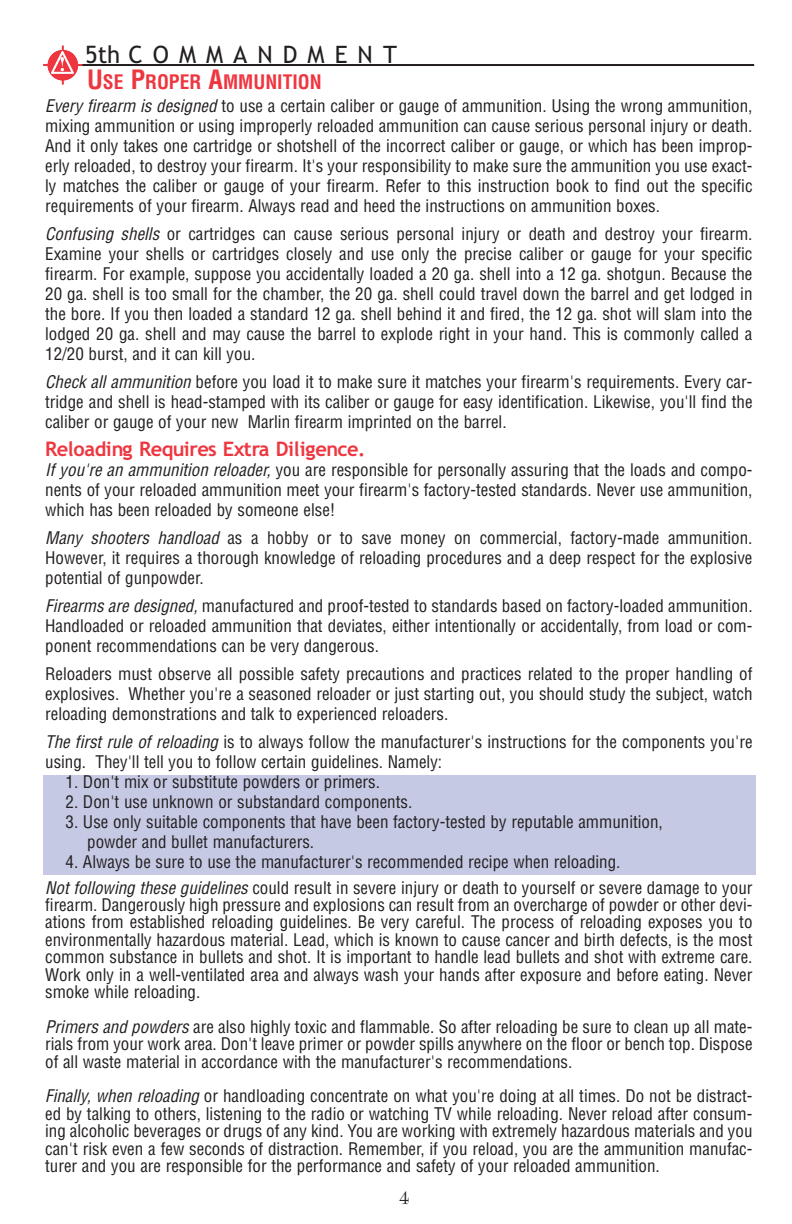
<style>
.page{position:relative;width:792px;height:1224px;background:#fff}
.page>*{position:absolute;margin:0;border:0;box-sizing:border-box;transform-origin:0 0}
.t1{font:24px "Trebuchet MS";letter-spacing:.42em;color:#231f20}
.t2{font:700 20px "Trebuchet MS";letter-spacing:-.03em;color:#ee3640}
.t3{font:20px "Bernhard Modern";color:#231f20}
.t4{font:700 condensed 19.6px "Helvetica";color:#ee3640}
.t5{font:condensed 17px/20px "Helvetica";color:#231f20;text-align:justify}
.s1{font-size:26px}
.s2{font-style:italic}
</style>
<div class="page">
<div style="left:43px;top:775px;width:712px;height:99px;background:#c6c9e4"></div>
<hr style="left:82px;top:64px;width:672px;height:2px;background:#231f20">
<svg style="left:48px;top:50px;width:30px;height:30px"></svg>
<hr style="left:62px;top:46px;width:2px;height:39px;background:#ee3640">
<hr style="left:43px;top:64px;width:39px;height:2px;background:#ee3640">
<svg style="left:48px;top:50px;width:30px;height:31px"></svg>
<img style="left:52px;top:52px;width:22px;height:21px">
<h1 class="t1" style="left:85px;top:40px;width:313px">5th COMMANDMENT</h1>
<p class="t4" style="left:87px;top:71px;width:236px"><span class="s1">U</span>SE <span class="s1">P</span>ROPER <span class="s1">A</span>MMUNITION</p>
<p class="t5" style="left:45px;top:96px;width:709px"><span class="s2">Every firearm is designed</span> to use a certain caliber or gauge of ammunition. Using the wrong ammunition, mixing ammunition or using improperly reloaded ammunition can cause serious personal injury or death.<br>And it only takes one cartridge or shotshell of the incorrect caliber or gauge, or which has been improp&shy;erly reloaded, to destroy your firearm. It's your responsibility to make sure the ammunition you use exact&shy;ly matches the caliber or gauge of your firearm. Refer to this instruction book to find out the specific requirements of your firearm. Always read and heed the instructions on ammunition boxes.</p>
<p class="t5" style="left:45px;top:224px;width:709px"><span class="s2">Confusing shells</span> or cartridges can cause serious personal injury or death and destroy your firearm.<br>Examine your shells or cartridges closely and use only the precise caliber or gauge for your specific firearm. For example, suppose you accidentally loaded a 20 ga. shell into a 12 ga. shotgun. Because the 20 ga. shell is too small for the chamber, the 20 ga. shell could travel down the barrel and get lodged in the bore. If you then loaded a standard 12 ga. shell behind it and fired, the 12 ga. shot will slam into the lodged 20 ga. shell and may cause the barrel to explode right in your hand. This is commonly called a 12/20 burst, and it can kill you.</p>
<p class="t5" style="left:45px;top:372px;width:709px"><span class="s2">Check all ammunition</span> before you load it to make sure it matches your firearm's requirements. Every car&shy;tridge and shell is head-stamped with its caliber or gauge for easy identification. Likewise, you'll find the caliber or gauge of your new Marlin firearm imprinted on the barrel.</p>
<p class="t2" style="left:45px;top:438px;width:322px">Reloading Requires Extra Diligence.</p>
<p class="t5" style="left:45px;top:460px;width:709px"><span class="s2">If you're an ammunition reloader,</span> you are responsible for personally assuring that the loads and compo&shy;nents of your reloaded ammunition meet your firearm's factory-tested standards. Never use ammunition, which has been reloaded by someone else!</p>
<p class="t5" style="left:45px;top:528px;width:709px"><span class="s2">Many shooters handload</span> as a hobby or to save money on commercial, factory-made ammunition.<br>However, it requires a thorough knowledge of reloading procedures and a deep respect for the explosive potential of gunpowder.</p>
<p class="t5" style="left:45px;top:596px;width:709px"><span class="s2">Firearms are designed,</span> manufactured and proof-tested to standards based on factory-loaded ammunition.<br>Handloaded or reloaded ammunition that deviates, either intentionally or accidentally, from load or com&shy;ponent recommendations can be very dangerous.</p>
<p class="t5" style="left:45px;top:664px;width:709px">Reloaders must observe all possible safety precautions and practices related to the proper handling of explosives. Whether you're a seasoned reloader or just starting out, you should study the subject, watch reloading demonstrations and talk to experienced reloaders.</p>
<p class="t5" style="left:45px;top:732px;width:709px"><span class="s2">The first rule of reloading</span> is to always follow the manufacturer's instructions for the components you're using. They'll tell you to follow certain guidelines. Namely:</p>
<p class="t5" style="left:66px;top:772px;width:316px">1. Don't mix or substitute powders or primers.</p>
<p class="t5" style="left:66px;top:792px;width:348px">2. Don't use unknown or substandard components.</p>
<p class="t5" style="left:87px;top:812px;width:577px;text-indent:-22px">3. Use only suitable components that have been factory-tested by reputable ammunition, powder and bullet manufacturers.</p>
<p class="t5" style="left:45px;top:850px;width:709px;line-height:25.4px;text-indent:20px">4. Always be sure to use the manufacturer's recommended recipe when reloading.<br><span class="s2">Not following these guidelines</span> could result in severe injury or death to yourself or severe damage to your</p>
<p class="t5" style="left:45px;top:896px;width:709px;line-height:17.4px">firearm. Dangerously high pressure and explosions can result from an overcharge of powder or other devi&shy;ations from established reloading guidelines. Be very careful. The process of reloading exposes you to environmentally hazardous material. Lead, which is known to cause cancer and birth defects, is the most common substance in bullets and shot. It is important to handle lead bullets and shot with extreme care.<br>Work only in a well-ventilated area and always wash your hands after exposure and before eating. Never smoke while reloading.</p>
<p class="t5" style="left:45px;top:1018px;width:709px;line-height:17.4px"><span class="s2">Primers and powders</span> are also highly toxic and flammable. So after reloading be sure to clean up all mate&shy;rials from your work area. Don't leave primer or powder spills anywhere on the floor or bench top. Dispose of all waste material in accordance with the manufacturer's recommendations.</p>
<p class="t5" style="left:45px;top:1088px;width:709px;line-height:17.4px"><span class="s2">Finally, when reloading</span> or handloading concentrate on what you're doing at all times. Do not be distract&shy;ed by talking to others, listening to the radio or watching TV while reloading. Never reload after consum&shy;ing alcoholic beverages or drugs of any kind. You are working with extremely hazardous materials and you can't risk even a few seconds of distraction. Remember, if you reload, you are the ammunition manufac&shy;turer and you are responsible for the performance and safety of your reloaded ammunition.</p>
<p class="t3" style="left:399px;top:1189px;width:13px">4</p>
</div>
